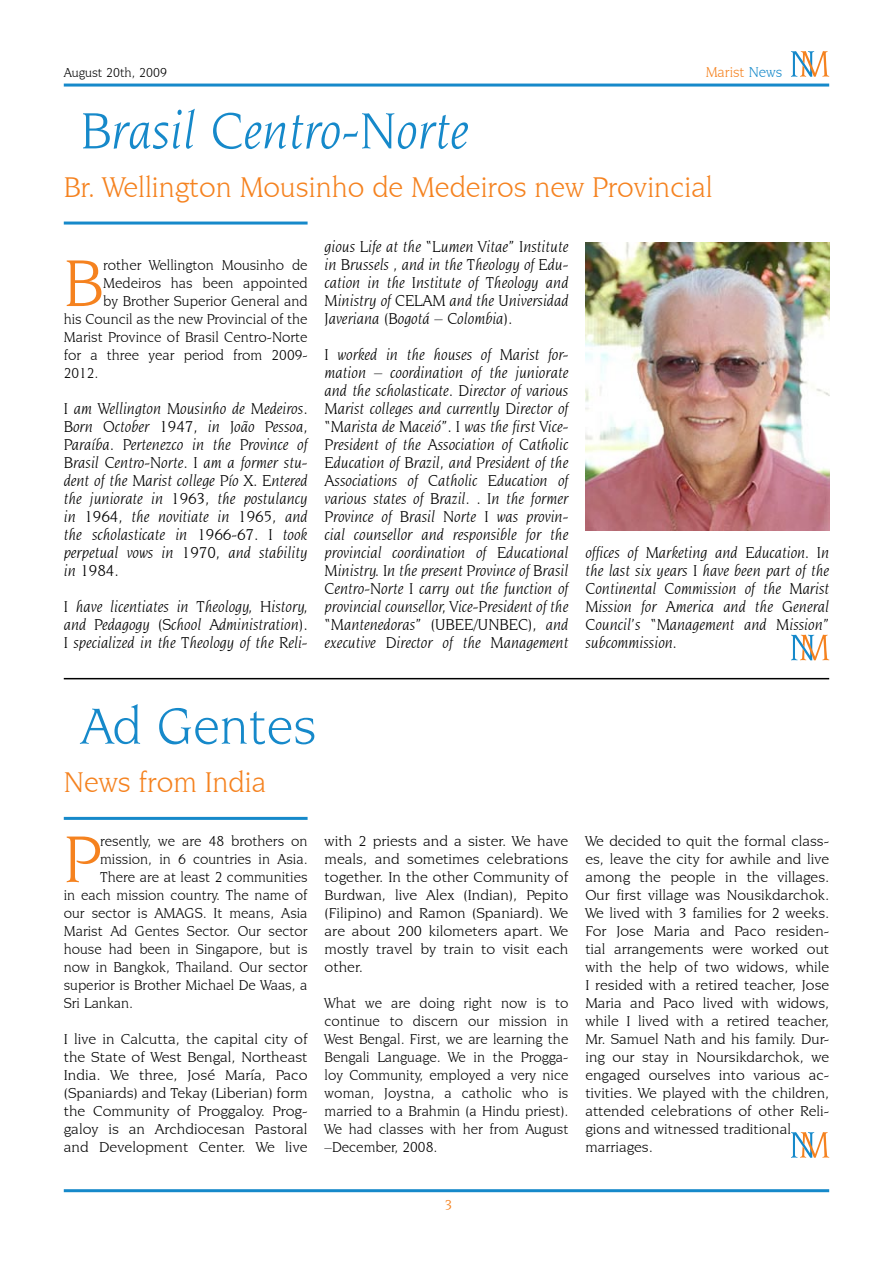
<style>
.page{position:relative;width:893px;height:1263px;background:#fff}
.page>*{position:absolute;margin:0;border:0;box-sizing:border-box;transform-origin:0 0}
.t1{font:70.05px "Novarese IT Cby BT";color:#f5821f}
.t2{font:italic 54px "Novarese IT Cby BT";color:#1689ca}
.t3{font:54px "Novarese IT Cby BT";color:#1689ca}
.t4{font:30px "Novarese IT Cby BT";color:#f5821f}
.t5{font:italic 16.5px/18px "Novarese IT Cby BT";color:#000;text-align:justify}
.t6{font:15px/18px "Novarese IT Cby BT";color:#000;text-align:justify}
.t7{font:15px/18px "Novarese IT Cby BT";color:#000;scale:1.05 1}
.t8{font:15px/18px "Novarese IT Cby BT";color:#000;text-align:justify;scale:1.06 1}
.t9{font:15px "Novarese IT Cby BT";color:#f5821f}
.t10{font:13.5px "Novarese IT Cby BT";color:#000}
.s1{color:#1689ca}
</style>
<div class="page">
<hr style="left:64px;top:1189px;width:765px;height:3px;background:#1689ca">
<hr style="left:64px;top:84px;width:765px;height:3px;background:#1689ca">
<svg style="left:791px;top:51px;width:38px;height:26px"></svg>
<hr style="left:64px;top:222px;width:244px;height:3px;background:#1689ca">
<svg style="left:791px;top:635px;width:38px;height:25px"></svg>
<img style="left:585px;top:242px;width:244px;height:289px">
<hr style="left:64px;top:678px;width:765px;height:1px;background:#000">
<hr style="left:64px;top:817px;width:244px;height:3px;background:#1689ca">
<svg style="left:791px;top:1132px;width:38px;height:26px"></svg>
<p class="t10" style="left:64px;top:64px;width:105px">August 20th, 2009</p>
<p class="t9" style="left:706px;top:63px;width:78px">Marist <span class="s1">News</span></p>
<h2 class="t2" style="left:81px;top:99px;width:389px">Brasil Centro-Norte</h2>
<h3 class="t4" style="left:64px;top:169px;width:651px">Br. Wellington Mousinho de Medeiros new Provincial</h3>
<h1 class="t1" style="left:64px;top:242px;width:41px">B</h1>
<p class="t6" style="left:103px;top:256px;width:206px">rother Wellington Mousinho de</p>
<p class="t6" style="left:103px;top:274px;width:206px">Medeiros has been appointed</p>
<p class="t6" style="left:103px;top:292px;width:206px">by Brother Superior General and</p>
<p class="t6" style="left:64px;top:310px;width:245px">his Council as the new Provincial of the</p>
<p class="t6" style="left:64px;top:328px;width:245px">Marist Province of Brasil Centro-Norte</p>
<p class="t6" style="left:64px;top:346px;width:245px">for a three year period from 2009-</p>
<p class="t6" style="left:64px;top:364px;width:36px">2012.</p>
<p class="t5" style="left:64px;top:399px;width:245px">I am Wellington Mousinho de Medeiros.<br>Born October 1947, in João Pessoa, Paraíba. Pertenezco in the Province of Brasil Centro-Norte. I am a former stu&shy;dent of the Marist college Pío X. Entered the juniorate in 1963, the postulancy in 1964, the novitiate in 1965, and the scholasticate in 1966-67. I took perpetual vows in 1970, and stability in 1984.</p>
<p class="t5" style="left:64px;top:597px;width:245px">I have licentiates in Theology, History, and Pedagogy (School Administration).<br>I specialized in the Theology of the Reli-</p>
<p class="t5" style="left:325px;top:237px;width:245px">gious Life at the “Lumen Vitae” Institute in Brussels , and in the Theology of Edu&shy;cation in the Institute of Theology and Ministry of CELAM and the Universidad Javeriana (Bogotá – Colombia).</p>
<p class="t5" style="left:325px;top:345px;width:245px">I worked in the houses of Marist for&shy;mation – coordination of the juniorate and the scholasticate. Director of various Marist colleges and currently Director of “Marista de Maceió”. I was the first Vice-President of the Association of Catholic Education of Brazil, and President of the Associations of Catholic Education of various states of Brazil. . In the former Province of Brasil Norte I was provin&shy;cial counsellor and responsible for the provincial coordination of Educational Ministry. In the present Province of Brasil Centro-Norte I carry out the function of provincial counsellor, Vice-President of the “Mantenedoras” (UBEE/UNBEC), and executive Director of the Management</p>
<p class="t5" style="left:585px;top:543px;width:245px">offices of Marketing and Education. In the last six years I have been part of the Continental Commission of the Marist Mission for America and the General Council’s “Management and Mission” subcommission.</p>
<h2 class="t3" style="left:81px;top:694px;width:237px">Ad Gentes</h2>
<h3 class="t4" style="left:64px;top:764px;width:204px">News from India</h3>
<h1 class="t1" style="left:64px;top:818px;width:38px">P</h1>
<p class="t6" style="left:100px;top:832px;width:209px">resently, we are 48 brothers on</p>
<p class="t6" style="left:100px;top:850px;width:209px">mission, in 6 countries in Asia.</p>
<p class="t6" style="left:100px;top:868px;width:209px">There are at least 2 communities</p>
<p class="t6" style="left:64px;top:886px;width:245px">in each mission country. The name of</p>
<p class="t6" style="left:64px;top:904px;width:245px">our sector is AMAGS. It means, Asia</p>
<p class="t6" style="left:64px;top:922px;width:245px">Marist Ad Gentes Sector. Our sector</p>
<p class="t6" style="left:64px;top:940px;width:245px">house had been in Singapore, but is</p>
<p class="t6" style="left:64px;top:958px;width:245px">now in Bangkok, Thailand. Our sector</p>
<p class="t6" style="left:64px;top:976px;width:245px">superior is Brother Michael De Waas, a</p>
<p class="t6" style="left:64px;top:994px;width:71px">Sri Lankan.</p>
<p class="t8" style="left:64px;top:1030px;width:232px">I live in Calcutta, the capital city of the State of West Bengal, Northeast India. We three, José María, Paco (Spaniards) and Tekay (Liberian) form the Community of Proggaloy. Prog&shy;galoy is an Archdiocesan Pastoral and Development Center. We live</p>
<p class="t8" style="left:325px;top:832px;width:231px">with 2 priests and a sister. We have meals, and sometimes celebrations together. In the other Community of Burdwan, live Alex (Indian), Pepito (Filipino) and Ramon (Spaniard). We are about 200 kilometers apart. We mostly travel by train to visit each other.</p>
<p class="t6" style="left:325px;top:994px;width:245px">What we are doing right now is to continue to discern our mission in West Bengal. First, we are learning the Bengali Language. We in the Progga&shy;loy Community, employed a very nice woman, Joystna, a catholic who is married to a Brahmin (a Hindu priest).<br>We had classes with her from August –December, 2008.</p>
<p class="t7" style="left:585px;top:832px;width:234px">We decided to quit the formal class&shy;es, leave the city for awhile and live among the people in the villages.<br>Our first village was Nousikdarchok.<br>We lived with 3 families for 2 weeks.<br>For Jose Maria and Paco residen&shy;tial arrangements were worked out with the help of two widows, while I resided with a retired teacher, Jose Maria and Paco lived with widows, while I lived with a retired teacher, Mr. Samuel Nath and his family. Dur&shy;ing our stay in Noursikdarchok, we engaged ourselves into various ac&shy;tivities. We played with the children, attended celebrations of other Reli&shy;gions and witnessed traditional marriages.</p>
</div>
